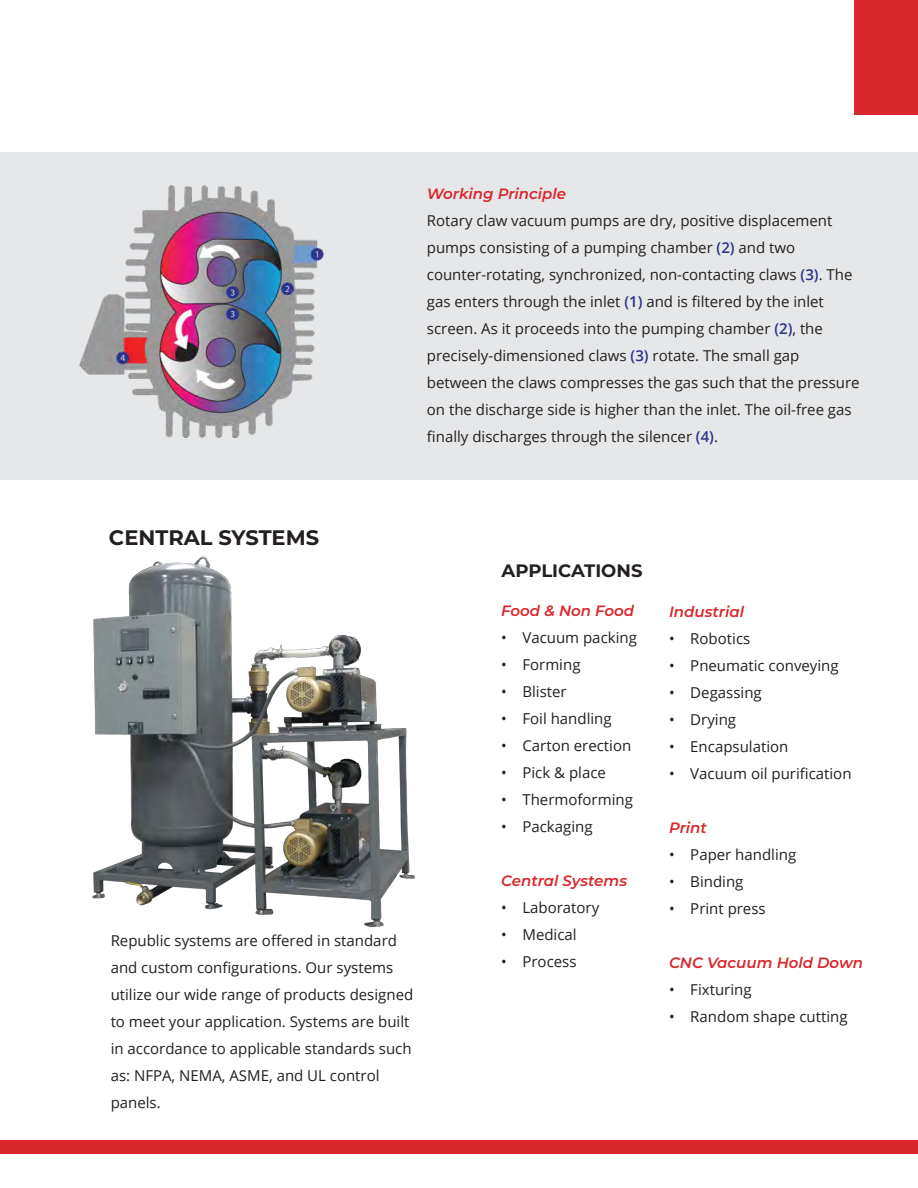
<style>
.page{position:relative;width:918px;height:1188px;background:#fff}
.page>*{position:absolute;margin:0;border:0;box-sizing:border-box;transform-origin:0 0}
.t1{font:700 21px "Montserrat";color:#231f20}
.t2{font:700 18px "Montserrat";color:#231f20}
.t3{font:15px/27px "Open Sans";color:#231f20}
.t4{font:italic 600 15px "Montserrat";color:#d9272c}
.s1{font-weight:600;color:#2c318c}
</style>
<div class="page">
<div style="left:0;top:1140px;width:918px;height:14px;background:#d9272c"></div>
<div style="left:855px;top:0;width:63px;height:115px;background:#d9272c"></div>
<div style="left:0;top:153px;width:918px;height:327px;background:#e5e7e8"></div>
<img style="left:79px;top:185px;width:245px;height:253px">
<img style="left:92px;top:556px;width:323px;height:372px">
<p class="t4" style="left:427px;top:183px;width:141px">Working Principle</p>
<p class="t3" style="left:427px;top:206px;width:434px">Rotary claw vacuum pumps are dry, positive displacement pumps consisting of a pumping chamber <span class="s1">(2)</span> and two counter-rotating, synchronized, non-contacting claws <span class="s1">(3)</span>. The gas enters through the inlet <span class="s1">(1)</span> and is filtered by the inlet screen. As it proceeds into the pumping chamber <span class="s1">(2)</span>, the precisely-dimensioned claws <span class="s1">(3)</span> rotate. The small gap between the claws compresses the gas such that the pressure on the discharge side is higher than the inlet. The oil-free gas finally discharges through the silencer <span class="s1">(4)</span>.</p>
<h1 class="t1" style="left:109px;top:522px;width:212px">CENTRAL SYSTEMS</h1>
<p class="t3" style="left:111px;top:927px;width:304px">Republic systems are offered in standard and custom configurations. Our systems utilize our wide range of products designed to meet your application. Systems are built in accordance to applicable standards such as: NFPA, NEMA, ASME, and UL control panels.</p>
<p class="t2" style="left:502px;top:558px;width:142px">APPLICATIONS</p>
<p class="t4" style="left:501px;top:600px;width:135px">Food &amp; Non Food</p>
<p class="t3" style="left:501px;top:623px;width:137px">• Vacuum packing</p>
<p class="t3" style="left:501px;top:650px;width:81px">• Forming</p>
<p class="t3" style="left:501px;top:677px;width:67px">• Blister</p>
<p class="t3" style="left:501px;top:704px;width:112px">• Foil handling</p>
<p class="t3" style="left:501px;top:731px;width:132px">• Carton erection</p>
<p class="t3" style="left:501px;top:758px;width:106px">• Pick &amp; place</p>
<p class="t3" style="left:501px;top:785px;width:133px">• Thermoforming</p>
<p class="t3" style="left:501px;top:812px;width:93px">• Packaging</p>
<p class="t4" style="left:501px;top:870px;width:127px">Central Systems</p>
<p class="t3" style="left:501px;top:893px;width:100px">• Laboratory</p>
<p class="t3" style="left:501px;top:920px;width:77px">• Medical</p>
<p class="t3" style="left:501px;top:947px;width:77px">• Process</p>
<p class="t4" style="left:669px;top:601px;width:76px">Industrial</p>
<p class="t3" style="left:669px;top:625px;width:83px">• Robotics</p>
<p class="t3" style="left:669px;top:652px;width:171px">• Pneumatic conveying</p>
<p class="t3" style="left:669px;top:679px;width:94px">• Degassing</p>
<p class="t3" style="left:669px;top:706px;width:69px">• Drying</p>
<p class="t3" style="left:669px;top:733px;width:121px">• Encapsulation</p>
<p class="t3" style="left:669px;top:760px;width:184px">• Vacuum oil purification</p>
<p class="t4" style="left:669px;top:817px;width:39px">Print</p>
<p class="t3" style="left:669px;top:841px;width:129px">• Paper handling</p>
<p class="t3" style="left:669px;top:868px;width:76px">• Binding</p>
<p class="t3" style="left:669px;top:895px;width:98px">• Print press</p>
<p class="t4" style="left:669px;top:952px;width:196px">CNC Vacuum Hold Down</p>
<p class="t3" style="left:669px;top:976px;width:84px">• Fixturing</p>
<p class="t3" style="left:669px;top:1003px;width:180px">• Random shape cutting</p>
</div>
